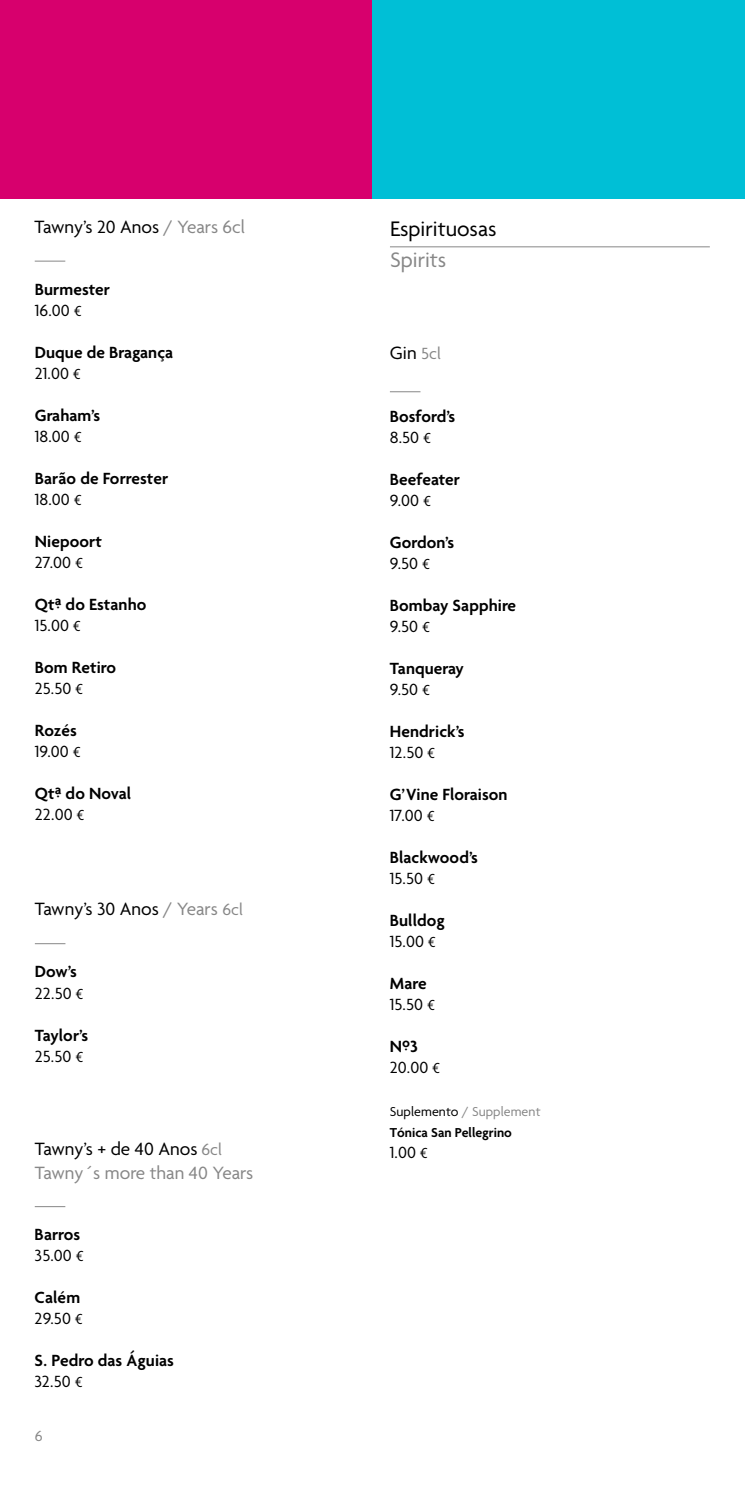
<style>
.page{position:relative;width:745px;height:1489px;background:#fff}
.page>*{position:absolute;margin:0;border:0;box-sizing:border-box;transform-origin:0 0}
.t1{font:22.75px "Agenda";color:#000}
.t2{font:22.75px "Agenda";color:#878787}
.t3{font:19.25px "Agenda";color:#000}
.t4{font:19.25px/23.1px "Agenda";color:#878787}
.t5{font:600 17.5px/21px "Agenda";letter-spacing:.005em;color:#000}
.t6{font:17.5px/21px "Agenda";letter-spacing:.005em;color:#000}
.t7{font:15.75px "Agenda";color:#878787}
.t8{font:600 14px/21px "Agenda";color:#000}
.s1{color:#878787}
.s2{font-weight:400}
.s3{font-weight:400;font-size:15.75px}
.s4{font-size:17.5px;color:#878787}
.s5{color:#000}
.s6{font-size:17.5px}
.s7{font-weight:600}
.s8{font-size:15.75px}
.s9{font-weight:400;color:#878787}
</style>
<div class="page">
<hr style="left:35px;top:943px;width:30px;height:1px;background:#878787">
<hr style="left:35px;top:1206px;width:30px;height:1px;background:#878787">
<hr style="left:389px;top:246px;width:320px;height:1px;background:#878787">
<hr style="left:389px;top:391px;width:31px;height:1px;background:#878787">
<hr style="left:35px;top:261px;width:30px;height:1px;background:#878787">
<div style="left:0;top:0;width:372px;height:198px;background:#d7006d"></div>
<div style="left:372px;top:0;width:372px;height:198px;background:#00bfd6"></div>
<p class="t3" style="left:35px;top:217px;width:212px">Tawny’s 20 Anos <span class="s1">/ Years 6cl</span></p>
<p class="t5" style="left:35px;top:280px;width:77px">Burmester<br><span class="s2">16.00</span> <span class="s3">€</span></p>
<p class="t5" style="left:35px;top:343px;width:140px">Duque de Bragança<br><span class="s2">21.00</span> <span class="s3">€</span></p>
<p class="t5" style="left:35px;top:406px;width:67px">Graham’s<br><span class="s2">18.00</span> <span class="s3">€</span></p>
<p class="t5" style="left:35px;top:469px;width:135px">Barão de Forrester<br><span class="s2">18.00</span> <span class="s3">€</span></p>
<p class="t5" style="left:35px;top:532px;width:69px">Niepoort<br><span class="s2">27.00</span> <span class="s3">€</span></p>
<p class="t5" style="left:35px;top:595px;width:113px">Qtª do Estanho<br><span class="s2">15.00</span> <span class="s3">€</span></p>
<p class="t5" style="left:35px;top:658px;width:83px">Bom Retiro<br><span class="s2">25.50</span> <span class="s3">€</span></p>
<p class="t5" style="left:35px;top:721px;width:47px">Rozés<br><span class="s2">19.00</span> <span class="s3">€</span></p>
<p class="t5" style="left:35px;top:784px;width:98px">Qtª do Noval<br><span class="s2">22.00</span> <span class="s3">€</span></p>
<p class="t3" style="left:35px;top:898px;width:209px">Tawny’s 30 Anos <span class="s1">/ Years</span> <span class="s4">6cl</span></p>
<p class="t5" style="left:35px;top:962px;width:50px">Dow’s<br><span class="s2">22.50</span> <span class="s3">€</span></p>
<p class="t5" style="left:35px;top:1025px;width:55px">Taylor’s<br><span class="s2">25.50</span> <span class="s3">€</span></p>
<p class="t4" style="left:35px;top:1138px;width:220px"><span class="s5">Tawny’s + de 40 Anos</span> <span class="s6">6cl<br></span>Tawny´s more than 40 Years</p>
<p class="t5" style="left:35px;top:1225px;width:51px">Barros<br><span class="s2">35.00</span> <span class="s3">€</span></p>
<p class="t5" style="left:35px;top:1288px;width:50px">Calém<br><span class="s2">29.50</span> <span class="s3">€</span></p>
<p class="t5" style="left:35px;top:1351px;width:141px">S. Pedro das Águias<br><span class="s2">32.50</span> <span class="s3">€</span></p>
<p class="t7" style="left:35px;top:1426px;width:9px">6</p>
<h1 class="t1" style="left:390px;top:216px;width:108px">Espirituosas</h1>
<h1 class="t2" style="left:390px;top:248px;width:58px">Spirits</h1>
<p class="t3" style="left:389px;top:343px;width:53px">Gin <span class="s4">5cl</span></p>
<p class="t5" style="left:389px;top:407px;width:67px">Bosford’s<br><span class="s2">8.50</span> <span class="s3">€</span></p>
<p class="t5" style="left:389px;top:470px;width:71px">Beefeater<br><span class="s2">9.00</span> <span class="s3">€</span></p>
<p class="t5" style="left:389px;top:533px;width:66px">Gordon’s<br><span class="s2">9.50</span> <span class="s3">€</span></p>
<p class="t5" style="left:389px;top:596px;width:128px">Bombay Sapphire<br><span class="s2">9.50</span> <span class="s3">€</span></p>
<p class="t5" style="left:389px;top:659px;width:75px">Tanqueray<br><span class="s2">9.50</span> <span class="s3">€</span></p>
<p class="t5" style="left:389px;top:722px;width:76px">Hendrick’s<br><span class="s2">12.50</span> <span class="s3">€</span></p>
<p class="t5" style="left:389px;top:785px;width:119px">G’Vine Floraison<br><span class="s2">17.00</span> <span class="s3">€</span></p>
<p class="t5" style="left:389px;top:848px;width:89px">Blackwood’s<br><span class="s2">15.50</span> <span class="s3">€</span></p>
<p class="t5" style="left:389px;top:911px;width:56px">Bulldog<br><span class="s2">15.00</span> <span class="s3">€</span></p>
<p class="t6" style="left:389px;top:974px;width:47px"><span class="s7">Mare<br></span>15.50 <span class="s8">€</span></p>
<p class="t6" style="left:389px;top:1037px;width:52px"><span class="s7">Nº3<br></span>20.00 <span class="s8">€</span></p>
<p class="t8" style="left:389px;top:1101px;width:152px"><span class="s2">Suplemento</span> <span class="s9">/ Supplement<br></span>Tónica San Pellegrino</p>
<p class="t6" style="left:389px;top:1142px;width:40px">1.00 <span class="s8">€</span></p>
</div>
